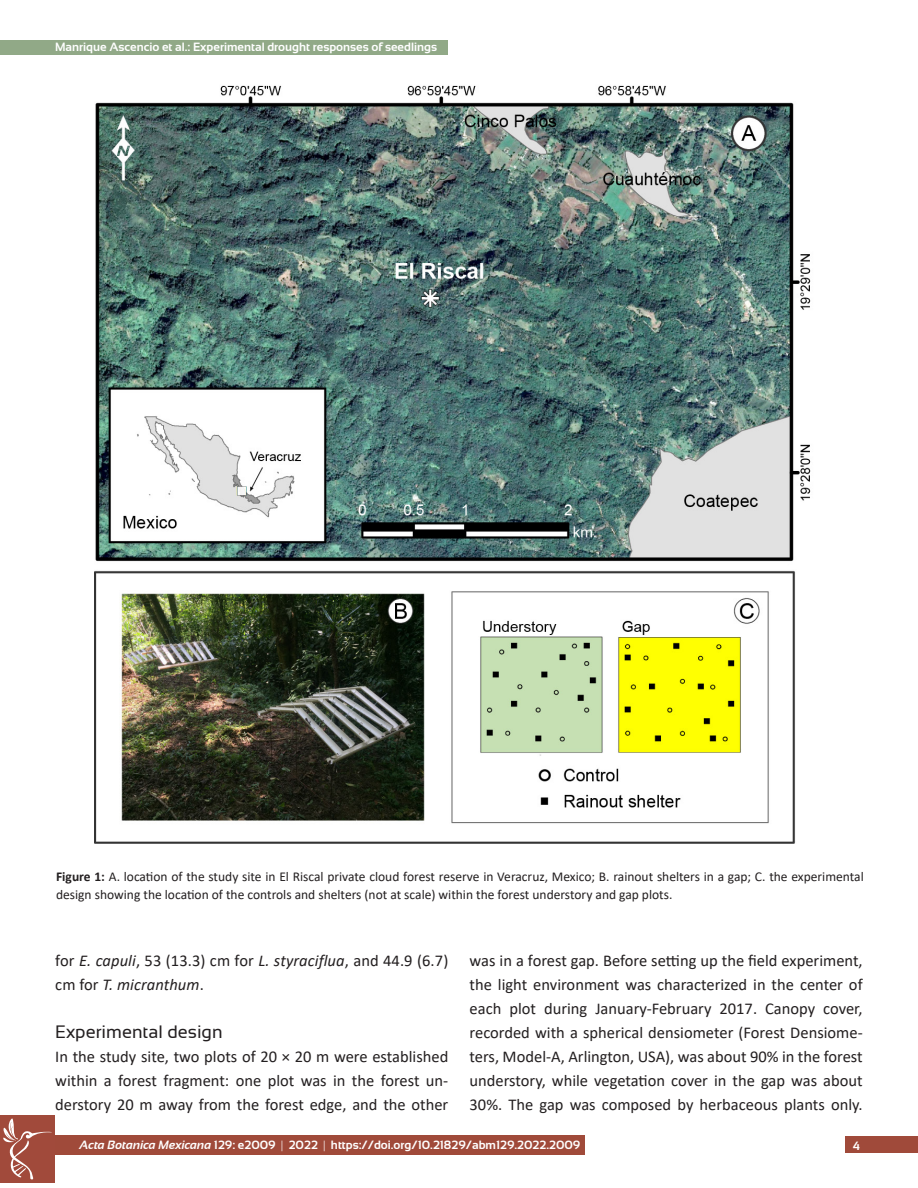
<style>
.page{position:relative;width:918px;height:1188px;background:#fff}
.page>*{position:absolute;margin:0;border:0;box-sizing:border-box;transform-origin:0 0}
.segundolvl{font:18px "Sansation";color:#231f20}
.sinsangria{font:16.5px/24px "Calibri";color:#231f20;text-align:justify}
.textobase{font:16.5px/24px "Calibri";letter-spacing:.005em;color:#231f20}
.piefigura{font:13.5px/18px "Calibri";color:#231f20}
.t1{font:700 12px "Sansation";color:#fff}
.t2{font:italic 700 12px "Sansation";color:#fff}
.s1{font-weight:700}
.s2{font-style:italic}
.s3{font-weight:300}
</style>
<div class="page">
<div style="left:846px;top:1136px;width:72px;height:17px;background:#a04a3a"></div>
<div style="left:0;top:40px;width:447px;height:15px;background:#91a987"></div>
<div style="left:0;top:1135px;width:585px;height:19px;background:#a04a3a"></div>
<div style="left:0;top:1115px;width:55px;height:67px;background:#a14a3b"></div>
<svg style="left:3px;top:1118px;width:49px;height:62px"></svg>
<img style="left:94px;top:85px;width:717px;height:759px">
<p class="t1" style="left:55px;top:40px;width:384px">Manrique Ascencio et al.: Experimental drought responses of seedlings</p>
<p class="piefigura" style="left:56px;top:867px;width:809px"><span class="s1">Figure 1:</span> A. location of the study site in El Riscal private cloud forest reserve in Veracruz, Mexico; B. rainout shelters in a gap; C. the experimental design showing the location of the controls and shelters (not at scale) within the forest understory and gap plots.</p>
<p class="textobase" style="left:55px;top:948px;width:395px">for <span class="s2">E. capuli</span>, 53 (13.3) cm for <span class="s2">L. styraciflua</span>, and 44.9 (6.7) cm for <span class="s2">T. micranthum</span>.</p>
<p class="segundolvl" style="left:55px;top:1022px;width:169px">Experimental design</p>
<p class="sinsangria" style="left:55px;top:1044px;width:395px">In the study site, two plots of 20 × 20 m were established within a forest fragment: one plot was in the forest un&shy;derstory 20 m away from the forest edge, and the other</p>
<p class="sinsangria" style="left:470px;top:948px;width:395px">was in a forest gap. Before setting up the field experiment, the light environment was characterized in the center of each plot during January-February 2017. Canopy cover, recorded with a spherical densiometer (Forest Densiome&shy;ters, Model-A, Arlington, USA), was about 90% in the forest understory, while vegetation cover in the gap was about 30%. The gap was composed by herbaceous plants only.</p>
<p class="t1" style="left:193px;top:1134px;width:351px">128: e1924 <span class="s3">|</span> 2021 <span class="s3">|</span> https://doi.org/10.21829/abm128.2021.1924</p>
<p class="t1" style="left:58px;top:1138px;width:484px"><sup>Acta</sup> <sup>Botanica</sup> <sup>Mexicana</sup> 128: e1829 <span class="s3">|</span> 2021 <span class="s3">|</span> https://doi.org/10.21829/abm128.20 1.1829</p>
<p class="t1" style="left:79px;top:1138px;width:503px"><span class="s2">Acta Botanica Mexicana</span> 129: e2009 <span class="s3">|</span> 2022 <span class="s3">|</span> https://doi.org/10.21829/abm129.2022.2009</p>
<p class="t2" style="left:56px;top:1138px;width:134px">Acta Botanic Mexicana</p>
<p class="t1" style="left:853px;top:1139px;width:9px">4</p>
</div>
